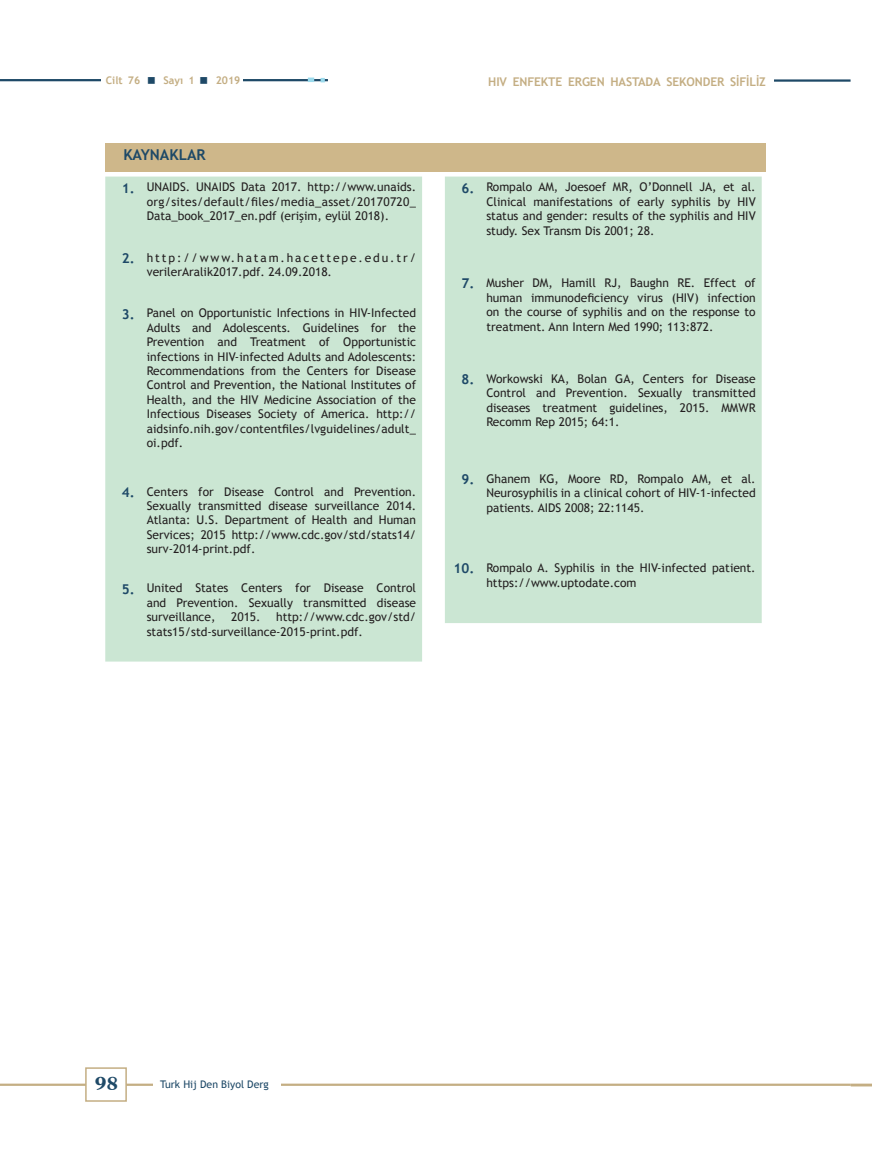
<style>
.page{position:relative;width:872px;height:1170px;background:#fff}
.page>*{position:absolute;margin:0;border:0;box-sizing:border-box;transform-origin:0 0}
.t1{font:900 18px "Arrus BT";color:#1e4967}
.metin{font:700 15px "Trebuchet MS";color:#1e4967}
.metin-2{font:700 13.5px "Trebuchet MS";color:#1e4967}
.metin-3{font:12px/14.4px "Trebuchet MS";color:#231f20;text-align:justify}
.metin-4{font:700 12px "Trebuchet MS";letter-spacing:-.01em;color:#c4ae83}
.t2{font:10.5px "Trebuchet MS";color:#1e4967}
.t3{font:700 10.5px "Trebuchet MS";color:#c4ae83}
</style>
<div class="page">
<hr style="left:0;top:79px;width:328px;height:2px;background:#1e4967">
<hr style="left:850px;top:1083px;width:22px;height:2px;background:#c4ae83">
<hr style="left:0;top:1083px;width:850px;height:2px;background:#c4ae83">
<div style="left:85px;top:1067px;width:42px;height:34px;background:#fff;border:2px solid #c4ae83"></div>
<div style="left:153px;top:1077px;width:128px;height:14px;background:#fff"></div>
<div style="left:101px;top:75px;width:141px;height:13px;background:#fff"></div>
<svg style="left:308px;top:78px;width:6px;height:4px"></svg>
<svg style="left:320px;top:78px;width:5px;height:4px"></svg>
<hr style="left:774px;top:79px;width:76px;height:3px;background:#1e4967">
<hr style="left:850px;top:1084px;width:22px;height:2px;background:#c4ae83">
<div style="left:105px;top:176px;width:317px;height:485px;background:#cbe6d3"></div>
<div style="left:445px;top:176px;width:316px;height:447px;background:#cbe6d3"></div>
<div style="left:105px;top:143px;width:661px;height:29px;background:#ceb78a"></div>
<p class="t3" style="left:106px;top:74px;width:36px">Cilt 76</p>
<p class="t3" style="left:163px;top:74px;width:33px">Sayı 1</p>
<p class="t3" style="left:216px;top:74px;width:26px">2019</p>
<p class="metin" style="left:123px;top:146px;width:84px">KAYNAKLAR</p>
<p class="metin-2" style="left:122px;top:179px;width:14px">1.</p>
<p class="metin-3" style="left:147px;top:180px;width:271px">UNAIDS. UNAIDS Data 2017. http://www.unaids. org/sites/default/files/media_asset/20170720_ Data_book_2017_en.pdf (erişim, eylül 2018).</p>
<p class="metin-2" style="left:122px;top:249px;width:14px">2.</p>
<p class="metin-3" style="left:147px;top:250px;width:271px">http://www.hatam.hacettepe.edu.tr/ verilerAralik2017.pdf. 24.09.2018.</p>
<p class="metin-2" style="left:122px;top:305px;width:14px">3.</p>
<p class="metin-3" style="left:147px;top:306px;width:271px">Panel on Opportunistic Infections in HIV-Infected Adults and Adolescents. Guidelines for the Prevention and Treatment of Opportunistic infections in HIV-infected Adults and Adolescents:<br>Recommendations from the Centers for Disease Control and Prevention, the National Institutes of Health, and the HIV Medicine Association of the Infectious Diseases Society of America. http:// aidsinfo.nih.gov/contentfiles/lvguidelines/adult_ oi.pdf.</p>
<p class="metin-2" style="left:122px;top:483px;width:14px">4.</p>
<p class="metin-3" style="left:147px;top:484px;width:271px">Centers for Disease Control and Prevention.<br>Sexually transmitted disease surveillance 2014.<br>Atlanta: U.S. Department of Health and Human Services; 2015 http://www.cdc.gov/std/stats14/ surv-2014-print.pdf.</p>
<p class="metin-2" style="left:122px;top:580px;width:14px">5.</p>
<p class="metin-3" style="left:147px;top:581px;width:271px">United States Centers for Disease Control and Prevention. Sexually transmitted disease surveillance,</p>
<p class="metin-3" style="left:147px;top:610px;width:271px;text-indent:129px">http://www.cdc.gov/std/ stats15/std-surveillance-2015-print.pdf.</p>
<p class="metin-3" style="left:231px;top:610px;width:31px">2015.</p>
<p class="metin-4" style="left:488px;top:74px;width:279px">HIV ENFEKTE ERGEN HASTADA SEKONDER SIFILIZ</p>
<p class="metin-2" style="left:461px;top:179px;width:14px">6.</p>
<p class="metin-3" style="left:486px;top:180px;width:271px">Rompalo AM, Joesoef MR, O’Donnell JA, et al.<br>Clinical manifestations of early syphilis by HIV status and gender: results of the syphilis and HIV study. Sex Transm Dis 2001; 28.</p>
<p class="metin-2" style="left:461px;top:275px;width:14px">7.</p>
<p class="metin-3" style="left:486px;top:276px;width:271px">Musher DM, Hamill RJ, Baughn RE. Effect of human immunodeficiency virus (HIV) infection on the course of syphilis and on the response to treatment. Ann Intern Med 1990; 113:872.</p>
<p class="metin-2" style="left:461px;top:371px;width:14px">8.</p>
<p class="metin-3" style="left:486px;top:372px;width:271px">Workowski KA, Bolan GA, Centers for Disease Control and Prevention. Sexually transmitted diseases treatment guidelines, 2015. MMWR Recomm Rep 2015; 64:1.</p>
<p class="metin-2" style="left:461px;top:471px;width:14px">9.</p>
<p class="metin-3" style="left:486px;top:471px;width:271px">Ghanem KG, Moore RD, Rompalo AM, et al.<br>Neurosyphilis in a clinical cohort of HIV-1-infected patients. AIDS 2008; 22:1145.</p>
<p class="metin-2" style="left:453px;top:560px;width:22px">10.</p>
<p class="metin-3" style="left:486px;top:561px;width:271px">Rompalo A. Syphilis in the HIV-infected patient. https://www.uptodate.com</p>
<h1 class="t1" style="left:95px;top:1071px;width:25px">98</h1>
<p class="t2" style="left:160px;top:1078px;width:110px">Turk Hij Den Biyol Derg</p>
</div>
